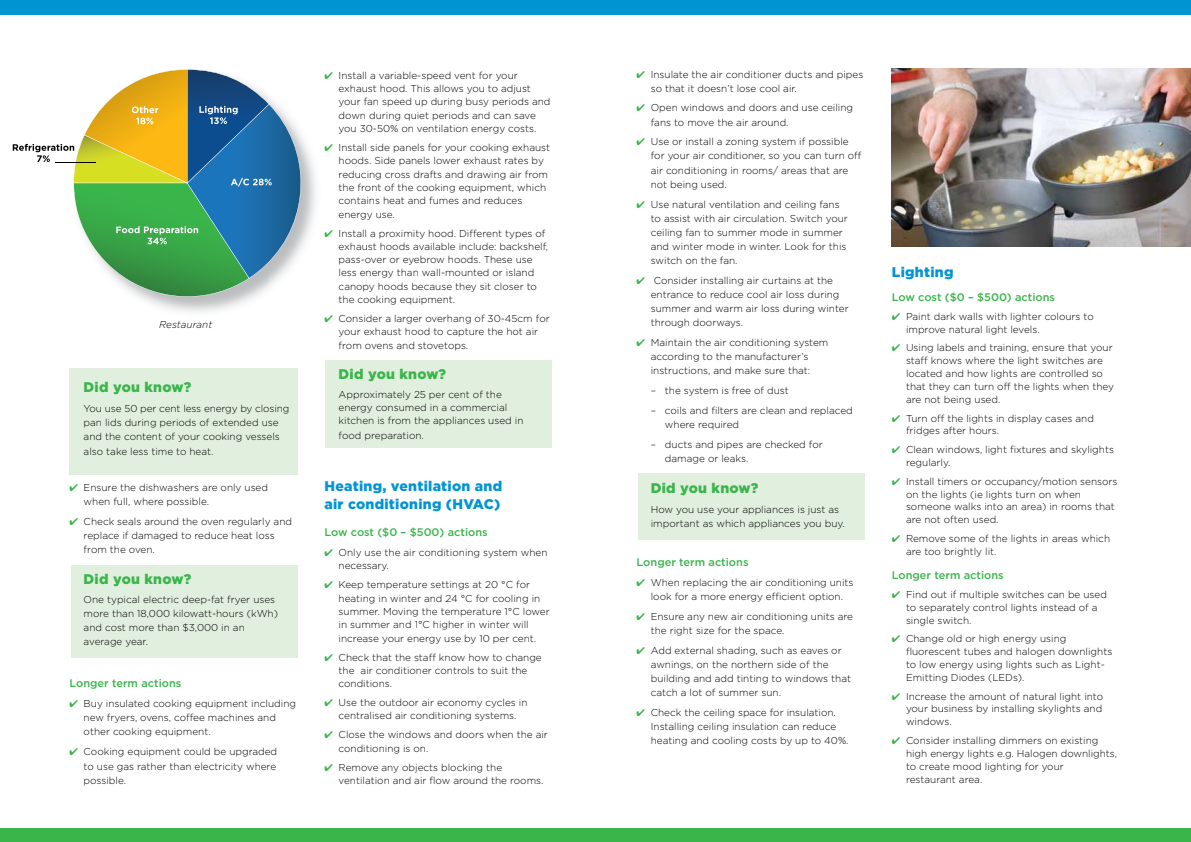
<style>
.page{position:relative;width:1191px;height:842px;background:#fff}
.page>*{position:absolute;margin:0;border:0;box-sizing:border-box;transform-origin:0 0}
.t1{font:900 14px/18.3px "Gotham";letter-spacing:.02em;color:#0194d3}
.t2{font:900 14px "Gotham";letter-spacing:.02em;color:#39b54a}
.t3{font:500 11px "Gotham";color:#39b54a}
.t4{font:300 10px/13.3px "Gotham";color:#000}
.t5{font:italic 300 10px "Gotham";color:#000}
.s1{color:#39b54a}
</style>
<div class="page">
<svg style="left:13px;top:69px;width:299px;height:243px"></svg>
<hr style="left:55px;top:162px;width:40px;height:1px;background:#000">
<div style="left:638px;top:473px;width:227px;height:67px;background:#e1f0de"></div>
<div style="left:325px;top:360px;width:226px;height:88px;background:#e1f0de"></div>
<div style="left:71px;top:566px;width:227px;height:92px;background:#e1f0de"></div>
<div style="left:69px;top:369px;width:229px;height:106px;background:#e1f0de"></div>
<div style="left:0;top:0;width:1191px;height:14px;background:#0194d3"></div>
<div style="left:0;top:829px;width:1191px;height:13px;background:#39b54a"></div>
<img style="left:891px;top:68px;width:300px;height:179px">
<p class="t5" style="left:159px;top:319px;width:55px">Restaurant</p>
<h1 class="t2" style="left:84px;top:378px;width:109px">Did you know?</h1>
<p class="t4" style="left:84px;top:401px;width:207px;line-height:14.3px">You use 50 per cent less energy by closing pan lids during periods of extended use and the content of your cooking vessels also take less time to heat.</p>
<p class="t4" style="left:84px;top:481px;width:186px;line-height:13.8px;text-indent:-14px"><span class="s1">✔</span> Ensure the dishwashers are only used when full, where possible.</p>
<p class="t4" style="left:84px;top:515px;width:210px;line-height:13.8px;text-indent:-14px"><span class="s1">✔</span> Check seals around the oven regularly and replace if damaged to reduce heat loss from the oven.</p>
<h1 class="t2" style="left:84px;top:570px;width:109px">Did you know?</h1>
<p class="t4" style="left:84px;top:593px;width:196px;line-height:13.8px">One typical electric deep-fat fryer uses more than 18,000 kilowatt-hours (kWh) and cost more than $3,000 in an average year.</p>
<p class="t3" style="left:69px;top:676px;width:113px">Longer term actions</p>
<p class="t4" style="left:84px;top:696px;width:214px;line-height:14.3px;text-indent:-14px"><span class="s1">✔</span> Buy insulated cooking equipment including new fryers, ovens, coffee machines and other cooking equipment.</p>
<p class="t4" style="left:84px;top:744px;width:195px;line-height:14.3px;text-align:justify;text-indent:-14px"><span class="s1">✔</span> Cooking equipment could be upgraded to use gas rather than electricity where possible.</p>
<p class="t4" style="left:338px;top:69px;width:213px;text-indent:-14px"><span class="s1">✔</span> Install a variable-speed vent for your exhaust hood. This allows you to adjust your fan speed up during busy periods and down during quiet periods and can save you 30-50% on ventilation energy costs.</p>
<p class="t4" style="left:338px;top:141px;width:213px;text-indent:-14px"><span class="s1">✔</span> Install side panels for your cooking exhaust hoods. Side panels lower exhaust rates by reducing cross drafts and drawing air from the front of the cooking equipment, which contains heat and fumes and reduces energy use.</p>
<p class="t4" style="left:338px;top:226px;width:211px;text-indent:-14px"><span class="s1">✔</span> Install a proximity hood. Different types of exhaust hoods available include: backshelf, pass-over or eyebrow hoods. These use less energy than wall-mounted or island canopy hoods because they sit closer to the cooking equipment.</p>
<p class="t4" style="left:338px;top:312px;width:213px;text-indent:-14px"><span class="s1">✔</span> Consider a larger overhang of 30-45cm for your exhaust hood to capture the hot air from ovens and stovetops.</p>
<h1 class="t2" style="left:339px;top:365px;width:109px">Did you know?</h1>
<p class="t4" style="left:339px;top:388px;width:186px">Approximately 25 per cent of the energy consumed in a commercial kitchen is from the appliances used in</p>
<p class="t4" style="left:339px;top:428px;width:87px">food preparation.</p>
<h1 class="t1" style="left:324px;top:477px;width:179px">Heating, ventilation and air conditioning (HVAC)</h1>
<p class="t3" style="left:324px;top:525px;width:165px">Low cost ($0 – $500) actions</p>
<p class="t4" style="left:339px;top:546px;width:210px;text-indent:-14px"><span class="s1">✔</span> Only use the air conditioning system when necessary.</p>
<p class="t4" style="left:339px;top:578px;width:213px;text-indent:-14px"><span class="s1">✔</span> Keep temperature settings at 20 °C for heating in winter and 24 °C for cooling in summer. Moving the temperature 1°C lower in summer and 1°C higher in winter will increase your energy use by 10 per cent.</p>
<p class="t4" style="left:339px;top:650px;width:205px;text-indent:-14px"><span class="s1">✔</span> Check that the staff know how to change the air conditioner controls to suit the conditions.</p>
<p class="t4" style="left:324px;top:696px;width:204px;text-align:center"><span class="s1">✔</span> Use the outdoor air economy cycles in centralised air conditioning systems.</p>
<p class="t4" style="left:339px;top:728px;width:211px;text-indent:-14px"><span class="s1">✔</span> Close the windows and doors when the air conditioning is on.</p>
<p class="t4" style="left:339px;top:760px;width:206px;text-indent:-14px"><span class="s1">✔</span> Remove any objects blocking the ventilation and air flow around the rooms.</p>
<p class="t4" style="left:651px;top:67px;width:214px;line-height:14.1px;text-indent:-14px"><span class="s1">✔</span> Insulate the air conditioner ducts and pipes so that it doesn’t lose cool air.</p>
<p class="t4" style="left:651px;top:101px;width:204px;line-height:14.1px;text-indent:-14px"><span class="s1">✔</span> Open windows and doors and use ceiling fans to move the air around.</p>
<p class="t4" style="left:651px;top:135px;width:212px;line-height:14.1px;text-indent:-14px"><span class="s1">✔</span> Use or install a zoning system if possible for your air conditioner, so you can turn off air conditioning in rooms/ areas that are not being used.</p>
<p class="t4" style="left:651px;top:197px;width:199px;line-height:14.1px;text-indent:-14px"><span class="s1">✔</span> Use natural ventilation and ceiling fans to assist with air circulation. Switch your ceiling fan to summer mode in summer and winter mode in winter. Look for this switch on the fan.</p>
<p class="t4" style="left:651px;top:273px;width:199px;line-height:14.1px;text-indent:-14px"><span class="s1">✔</span> Consider installing air curtains at the entrance to reduce cool air loss during summer and warm air loss during winter through doorways.</p>
<p class="t4" style="left:636px;top:335px;width:193px;line-height:14.1px;text-align:center"><span class="s1">✔</span> Maintain the air conditioning system according to the manufacturer’s instructions, and make sure that:</p>
<p class="t4" style="left:651px;top:384px;width:139px">– the system is free of dust</p>
<p class="t4" style="left:665px;top:403px;width:189px;line-height:14.1px;text-indent:-14px">– coils and filters are clean and replaced where required</p>
<p class="t4" style="left:665px;top:437px;width:159px;line-height:14.1px;text-indent:-14px">– ducts and pipes are checked for damage or leaks.</p>
<h1 class="t2" style="left:651px;top:479px;width:109px">Did you know?</h1>
<p class="t4" style="left:651px;top:502px;width:195px;line-height:14.1px">How you use your appliances is just as important as which appliances you buy.</p>
<p class="t3" style="left:636px;top:556px;width:113px">Longer term actions</p>
<p class="t4" style="left:636px;top:575px;width:218px;line-height:14.1px;text-align:center"><span class="s1">✔</span> When replacing the air conditioning units look for a more energy efficient option.</p>
<p class="t4" style="left:651px;top:609px;width:204px;line-height:14.1px;text-indent:-14px"><span class="s1">✔</span> Ensure any new air conditioning units are the right size for the space.</p>
<p class="t4" style="left:651px;top:643px;width:202px;line-height:14.1px;text-indent:-14px"><span class="s1">✔</span> Add external shading, such as eaves or awnings, on the northern side of the building and add tinting to windows that catch a lot of summer sun.</p>
<p class="t4" style="left:651px;top:705px;width:199px;line-height:14.1px;text-indent:-14px"><span class="s1">✔</span> Check the ceiling space for insulation.<br>Installing ceiling insulation can reduce heating and cooling costs by up to 40%.</p>
<h1 class="t1" style="left:891px;top:262px;width:63px">Lighting</h1>
<p class="t3" style="left:891px;top:291px;width:165px">Low cost ($0 – $500) actions</p>
<p class="t4" style="left:906px;top:310px;width:189px;line-height:12.9px;text-indent:-14px"><span class="s1">✔</span> Paint dark walls with lighter colours to improve natural light levels.</p>
<p class="t4" style="left:906px;top:341px;width:209px;line-height:12.9px;text-indent:-14px"><span class="s1">✔</span> Using labels and training, ensure that your staff knows where the light switches are located and how lights are controlled so that they can turn off the lights when they are not being used.</p>
<p class="t4" style="left:906px;top:411px;width:189px;line-height:12.9px;text-indent:-14px"><span class="s1">✔</span> Turn off the lights in display cases and fridges after hours.</p>
<p class="t4" style="left:906px;top:443px;width:209px;line-height:12.9px;text-indent:-14px"><span class="s1">✔</span> Clean windows, light fixtures and skylights regularly.</p>
<p class="t4" style="left:906px;top:474px;width:213px;line-height:12.9px;text-indent:-14px"><span class="s1">✔</span> Install timers or occupancy/motion sensors on the lights (ie lights turn on when someone walks into an area) in rooms that are not often used.</p>
<p class="t4" style="left:906px;top:532px;width:206px;line-height:12.9px;text-indent:-14px"><span class="s1">✔</span> Remove some of the lights in areas which are too brightly lit.</p>
<p class="t3" style="left:891px;top:569px;width:113px">Longer term actions</p>
<p class="t4" style="left:906px;top:588px;width:202px;line-height:12.9px;text-indent:-14px"><span class="s1">✔</span> Find out if multiple switches can be used to separately control lights instead of a single switch.</p>
<p class="t4" style="left:906px;top:632px;width:208px;line-height:12.9px;text-indent:-14px"><span class="s1">✔</span> Change old or high energy using fluorescent tubes and halogen downlights to low energy using lights such as Light-Emitting Diodes (LEDs).</p>
<p class="t4" style="left:906px;top:689px;width:199px;line-height:12.9px;text-align:justify;text-indent:-14px"><span class="s1">✔</span> Increase the amount of natural light into your business by installing skylights and windows.</p>
<p class="t4" style="left:906px;top:734px;width:213px;line-height:13px;text-indent:-14px"><span class="s1">✔</span> Consider installing dimmers on existing high energy lights e.g. Halogen downlights, to create mood lighting for your<br>restaurant area.</p>
</div>
